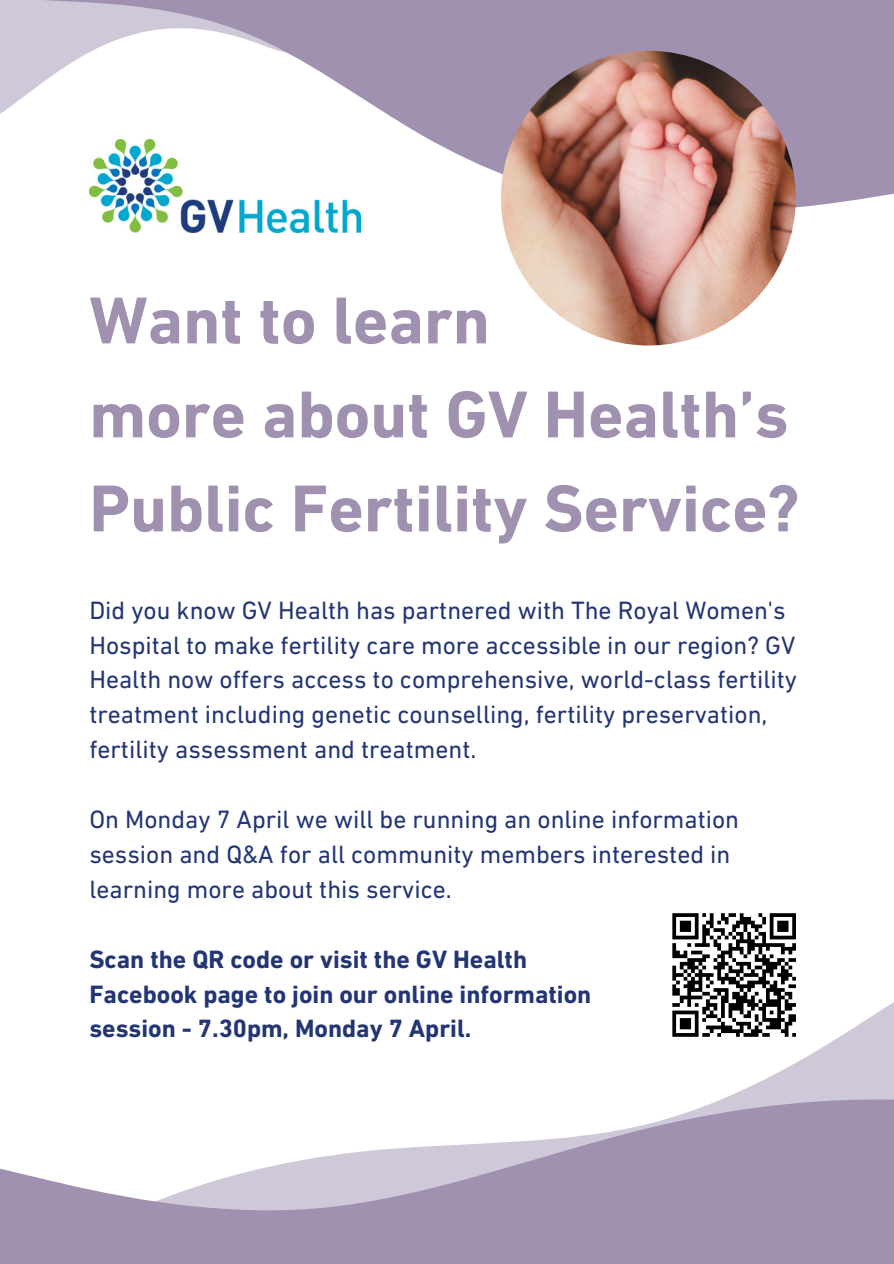
<style>
.page{position:relative;width:894px;height:1264px;background:#fff}
.page>*{position:absolute;margin:0;border:0;box-sizing:border-box;transform-origin:0 0}
.t1{font:700 67.35px/93.9px "DIN Next LT Pro";color:#a091b1}
.t2{font:25.5px/34.8px "DIN Next LT Pro";color:#233573}
.t3{font:700 25.5px/34.8px "DIN Next LT Pro";color:#233573}
</style>
<div class="page">
<svg style="left:810px;top:1003px;width:83px;height:52px"></svg>
<svg style="left:0;top:1055px;width:893px;height:208px"></svg>
<svg style="left:0;top:0;width:26px;height:114px;background:#d2ccdb"></svg>
<svg style="left:26px;top:0;width:867px;height:307px"></svg>
<img style="left:501px;top:51px;width:294px;height:294px;border-radius:50%">
<svg style="left:672px;top:913px;width:124px;height:124px"></svg>
<h1 class="t1" style="left:89px;top:279px;width:711px">Want to learn<br>more about GV Health’s<br>Public Fertility Service?</h1>
<p class="t2" style="left:89px;top:595px;width:709px">Did you know GV Health has partnered with The Royal Women's Hospital to make fertility care more accessible in our region? GV Health now offers access to comprehensive, world-class fertility treatment including genetic counselling, fertility preservation, fertility assessment and treatment.</p>
<p class="t2" style="left:89px;top:804px;width:651px">On Monday 7 April we will be running an online information session and Q&amp;A for all community members interested in learning more about this service.</p>
<p class="t3" style="left:89px;top:943px;width:503px">Scan the QR code or visit the GV Health<br>Facebook page to join our online information session - 7.30pm, Monday 7 April.</p>
</div>
